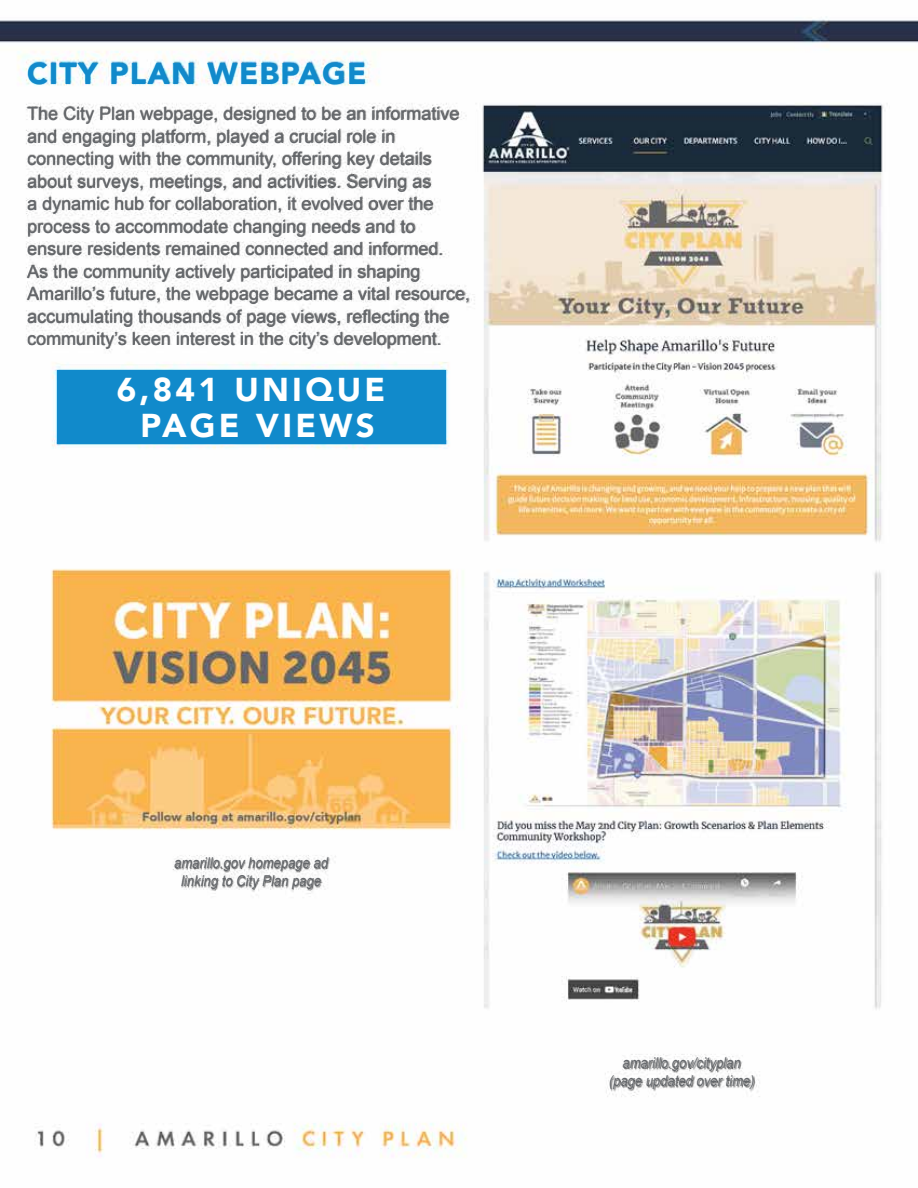
<style>
.page{position:relative;width:918px;height:1188px;background:#fff}
.page>*{position:absolute;margin:0;border:0;box-sizing:border-box;transform-origin:0 0}
.t1{font:900 33px/36px "Avenir";letter-spacing:.1em;color:#fff;text-align:center}
.t2{font:900 30px "Avenir";letter-spacing:.05em;color:#118acb}
.t3{font:18px/22.5px "Arial";color:#64676b}
.t4{font:italic 15px/18px "Arial";color:#64676b;text-align:center;scale:.87 1}
</style>
<div class="page">
<img style="left:0;top:16px;width:918px;height:1142px">
<div style="left:57px;top:370px;width:389px;height:74px;background:#118acb"></div>
<h2 class="t2" style="left:27px;top:48px;width:341px">CITY PLAN WEBPAGE</h2>
<p class="t3" style="left:27px;top:103px;width:444px">The City Plan webpage, designed to be an informative and engaging platform, played a crucial role in connecting with the community, offering key details about surveys, meetings, and activities. Serving as<br>a dynamic hub for collaboration, it evolved over the process to accommodate changing needs and to ensure residents remained connected and informed.<br>As the community actively participated in shaping Amarillo’s future, the webpage became a vital resource, accumulating thousands of page views, reflecting the community’s keen interest in the city’s development.</p>
<h1 class="t1" style="left:117px;top:371px;width:270px">6,841 UNIQUE<br>PAGE VIEWS</h1>
<p class="t4" style="left:174px;top:854px;width:178px">amarillo.gov homepage ad linking to City Plan page</p>
<p class="t4" style="left:609px;top:1054px;width:169px">amarillo.gov/cityplan (page updated over time)</p>
</div>
